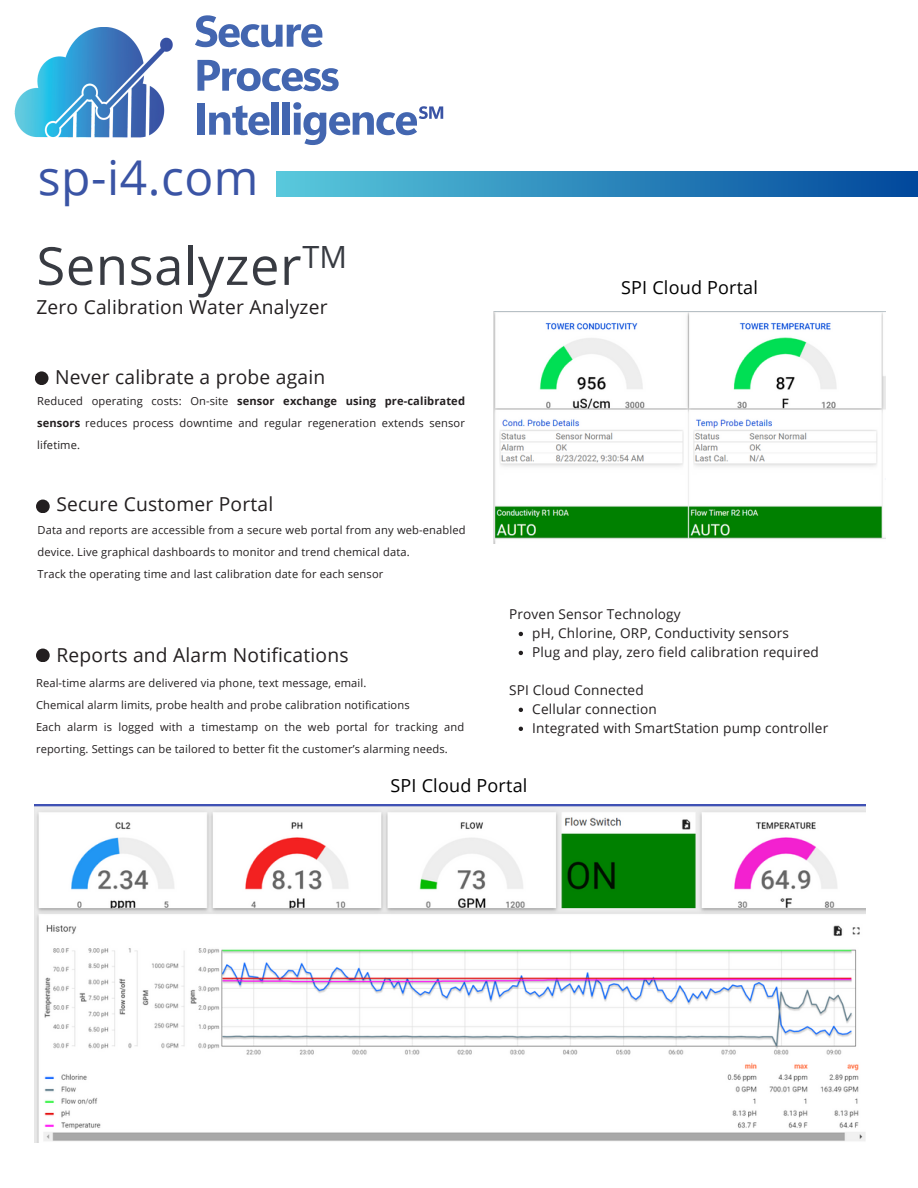
<style>
.page{position:relative;width:918px;height:1188px;background:#fff}
.page>*{position:absolute;margin:0;border:0;box-sizing:border-box;transform-origin:0 0}
.t1{font:52.5px "Open Sans";letter-spacing:.01em;color:#383b42}
.t2{font:48px "Open Sans";letter-spacing:.01em;color:#3a54a5}
.t3{font:30.6px "Open Sans";color:#383b42}
.t4{font:19.2px "Open Sans";letter-spacing:.01em;color:#231f20}
.t5{font:18px "Open Sans";letter-spacing:.01em;color:#000}
.t6{font:13.65px/18.9px "Open Sans";letter-spacing:.01em;color:#231f20}
.t7{font:11.1px/22.2px "Open Sans";letter-spacing:.01em;color:#231f20}
.s1{font-weight:700}
</style>
<div class="page">
<div style="left:277px;top:172px;width:641px;height:24px;background:linear-gradient(to right,#59c9dc,#01479c)"></div>
<img style="left:14px;top:28px;width:159px;height:110px">
<svg style="left:195px;top:15px;width:127px;height:32px"></svg>
<svg style="left:197px;top:60px;width:142px;height:31px"></svg>
<div style="left:197px;top:104px;width:7px;height:31px;background:#4366b0"></div>
<svg style="left:209px;top:105px;width:61px;height:30px"></svg>
<div style="left:272px;top:102px;width:7px;height:33px;background:#4366b0"></div>
<div style="left:283px;top:102px;width:7px;height:33px;background:#4366b0"></div>
<svg style="left:293px;top:102px;width:150px;height:43px"></svg>
<div style="left:36px;top:500px;width:14px;height:13px;background:#231f20;border-radius:50%"></div>
<div style="left:36px;top:649px;width:14px;height:13px;background:#231f20;border-radius:50%"></div>
<div style="left:35px;top:371px;width:13px;height:14px;background:#231f20;border-radius:50%"></div>
<img style="left:35px;top:804px;width:830px;height:339px">
<img style="left:494px;top:312px;width:391px;height:231px">
<svg style="left:519px;top:632px;width:4px;height:4px"></svg>
<svg style="left:519px;top:651px;width:4px;height:4px"></svg>
<svg style="left:519px;top:708px;width:4px;height:4px"></svg>
<svg style="left:519px;top:727px;width:4px;height:4px"></svg>
<h2 class="t2" style="left:38px;top:143px;width:222px">sp-i4.com</h2>
<h1 class="t1" style="left:36px;top:229px;width:267px">Sensalyzer</h1>
<h3 class="t4" style="left:36px;top:294px;width:293px">Zero Calibration Water Analyzer</h3>
<h3 class="t3" style="left:302px;top:235px;width:46px">TM</h3>
<h3 class="t4" style="left:55px;top:364px;width:272px">Never calibrate a probe again</h3>
<p class="t7" style="left:37px;top:390px;width:429px;text-align:justify">Reduced operating costs: On-site <span class="s1">sensor exchange using pre-calibrated sensors</span> reduces process downtime and regular regeneration extends sensor lifetime.</p>
<h3 class="t4" style="left:56px;top:490px;width:218px">Secure Customer Portal</h3>
<p class="t7" style="left:37px;top:518px;width:430px">Data and reports are accessible from a secure web portal from any web-enabled device. Live graphical dashboards to monitor and trend chemical data.<br>Track the operating time and last calibration date for each sensor</p>
<h3 class="t4" style="left:56px;top:641px;width:294px">Reports and Alarm Notifications</h3>
<p class="t7" style="left:36px;top:671px;width:430px">Real-time alarms are delivered via phone, text message, email.<br>Chemical alarm limits, probe health and probe calibration notifications<br>Each alarm is logged with a timestamp on the web portal for tracking and reporting. Settings can be tailored to better fit the customer’s alarming needs.</p>
<h3 class="t5" style="left:621px;top:275px;width:138px">SPI Cloud Portal</h3>
<p class="t6" style="left:509px;top:605px;width:173px">Proven Sensor Technology</p>
<p class="t6" style="left:532px;top:624px;width:288px">pH, Chlorine, ORP, Conductivity sensors<br>Plug and play, zero field calibration required</p>
<p class="t6" style="left:509px;top:681px;width:136px">SPI Cloud Connected</p>
<p class="t6" style="left:532px;top:699px;width:297px">Cellular connection<br>Integrated with SmartStation pump controller</p>
<h3 class="t5" style="left:391px;top:773px;width:138px">SPI Cloud Portal</h3>
</div>
